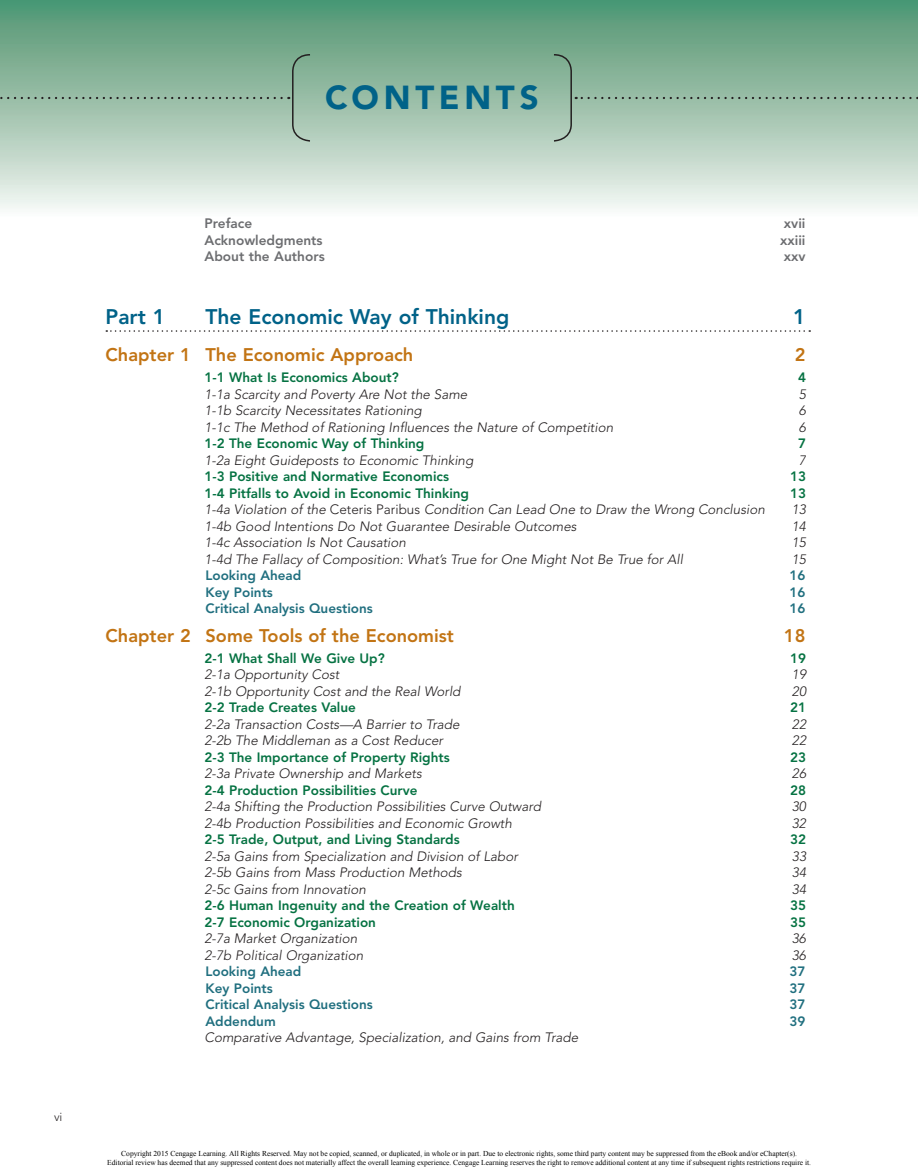
<style>
.page{position:relative;width:918px;height:1175px;background:#fff}
.page>*{position:absolute;margin:0;border:0;box-sizing:border-box;transform-origin:0 0}
.t1{font:900 33px "Avenir LT Std";letter-spacing:.14em;color:#006288}
.t2{font:800 21px "Avenir LT Std";color:#006288}
.t3{font:800 18.15px "Avenir LT Std";color:#c27414}
.t4{font:800 13.65px "Avenir LT Std";color:#6c6d70}
.t5{font:italic 300 13.5px "Avenir LT Std";color:#231f20}
.t6{font:800 13.5px "Avenir LT Std";color:#057242}
.t7{font:800 13.5px "Avenir LT Std";color:#206f7f}
.t8{font:300 12px "Avenir LT Std";color:#231f20}
.t9{font:7.5px/9px "Times New Roman";color:#000;text-align:center}
.s1{font-style:normal}
</style>
<div class="page">
<div style="left:0;top:0;width:918px;height:218px;background:linear-gradient(to bottom,#4c926d,#f7f7f4)"></div>
<svg style="left:0;top:53px;width:312px;height:89px;background:#97bca5"></svg>
<svg style="left:552px;top:53px;width:359px;height:89px;background:#97bba5"></svg>
<svg style="left:106px;top:330px;width:704px;height:2px"></svg>
<p class="t8" style="left:54px;top:1109px;width:10px">vi</p>
<p class="t1" style="left:325px;top:78px;width:215px">CONTENTS</p>
<p class="t4" style="left:205px;top:215px;width:49px">Preface</p>
<p class="t4" style="left:784px;top:215px;width:23px">xvii</p>
<p class="t4" style="left:205px;top:232px;width:120px">Acknowledgments</p>
<p class="t4" style="left:780px;top:232px;width:27px">xxiii</p>
<p class="t4" style="left:205px;top:248px;width:122px">About the Authors</p>
<p class="t4" style="left:784px;top:248px;width:23px">xxv</p>
<p class="t2" style="left:106px;top:304px;width:405px">Part 1 The Economic Way of Thinking</p>
<p class="t2" style="left:793px;top:304px;width:14px">1</p>
<p class="t3" style="left:106px;top:344px;width:309px">Chapter 1 The Economic Approach</p>
<p class="t3" style="left:795px;top:344px;width:12px">2</p>
<p class="t6" style="left:205px;top:370px;width:196px">1-1 What Is Economics About?</p>
<p class="t6" style="left:798px;top:370px;width:9px">4</p>
<p class="t5" style="left:205px;top:386px;width:264px">1-1a Scarcity and Poverty Are Not the Same</p>
<p class="t5" style="left:799px;top:386px;width:9px">5</p>
<p class="t5" style="left:205px;top:403px;width:219px">1-1b Scarcity Necessitates Rationing</p>
<p class="t5" style="left:799px;top:403px;width:9px">6</p>
<p class="t5" style="left:205px;top:419px;width:410px">1-1c The Method of Rationing Influences the Nature of Competition</p>
<p class="t5" style="left:799px;top:419px;width:9px">6</p>
<p class="t6" style="left:205px;top:436px;width:221px">1-2 The Economic Way of Thinking</p>
<p class="t6" style="left:798px;top:436px;width:9px">7</p>
<p class="t5" style="left:205px;top:452px;width:270px">1-2a Eight Guideposts to Economic Thinking</p>
<p class="t5" style="left:799px;top:452px;width:9px">7</p>
<p class="t6" style="left:205px;top:469px;width:246px">1-3 Positive and N ormative Economics</p>
<p class="t6" style="left:790px;top:469px;width:17px">13</p>
<p class="t6" style="left:205px;top:485px;width:266px">1-4 Pitfalls to Avoid in Economic Thinking</p>
<p class="t6" style="left:790px;top:485px;width:17px">13</p>
<p class="t5" style="left:205px;top:502px;width:562px">1-4a Violation of the <span class="s1">Ceteris Paribus</span> Condition Can Lead One to Draw the Wrong Conclusion</p>
<p class="t5" style="left:792px;top:502px;width:16px">13</p>
<p class="t5" style="left:205px;top:518px;width:374px">1-4b Good Intentions Do Not Guarantee Desirable Outcomes</p>
<p class="t5" style="left:792px;top:518px;width:16px">14</p>
<p class="t5" style="left:205px;top:535px;width:203px">1-4c Association Is Not Causation</p>
<p class="t5" style="left:792px;top:535px;width:16px">15</p>
<p class="t5" style="left:205px;top:551px;width:480px">1-4d The Fallacy of Composition: What’s True for One Might Not Be True for All</p>
<p class="t5" style="left:792px;top:551px;width:16px">15</p>
<p class="t7" style="left:206px;top:567px;width:97px">Looking Ahead</p>
<p class="t7" style="left:789px;top:567px;width:17px">16</p>
<p class="t7" style="left:206px;top:584px;width:69px">Key Points</p>
<p class="t7" style="left:789px;top:584px;width:17px">16</p>
<p class="t7" style="left:206px;top:600px;width:169px">Critical Analysis Questions</p>
<p class="t7" style="left:789px;top:600px;width:17px">16</p>
<p class="t3" style="left:106px;top:624px;width:350px">Chapter 2 Some Tools of the Economist</p>
<p class="t3" style="left:784px;top:624px;width:23px">18</p>
<p class="t6" style="left:205px;top:650px;width:182px">2-1 What Shall We Give Up?</p>
<p class="t6" style="left:790px;top:650px;width:17px">19</p>
<p class="t5" style="left:205px;top:666px;width:136px">2-1a Opportunity Cost</p>
<p class="t5" style="left:792px;top:666px;width:16px">19</p>
<p class="t5" style="left:205px;top:683px;width:258px">2-1b Opportunity Cost and the Real World</p>
<p class="t5" style="left:792px;top:683px;width:16px">20</p>
<p class="t6" style="left:205px;top:699px;width:153px">2-2 Trade Creates Value</p>
<p class="t6" style="left:790px;top:699px;width:17px">21</p>
<p class="t5" style="left:205px;top:716px;width:257px">2-2a Transaction Costs—A Barrier to Trade</p>
<p class="t5" style="left:792px;top:716px;width:16px">22</p>
<p class="t5" style="left:205px;top:732px;width:240px">2-2b The Middleman as a Cost Reducer</p>
<p class="t5" style="left:792px;top:732px;width:16px">22</p>
<p class="t6" style="left:205px;top:749px;width:247px">2-3 The Importance of Property Rights</p>
<p class="t6" style="left:790px;top:749px;width:17px">23</p>
<p class="t5" style="left:205px;top:765px;width:219px">2-3a Private Ownership and Markets</p>
<p class="t5" style="left:792px;top:765px;width:16px">26</p>
<p class="t6" style="left:205px;top:782px;width:214px">2-4 Production Possibilities Curve</p>
<p class="t6" style="left:790px;top:782px;width:17px">28</p>
<p class="t5" style="left:205px;top:798px;width:338px">2-4a Shifting the Production Possibilities Curve Outward</p>
<p class="t5" style="left:792px;top:798px;width:16px">30</p>
<p class="t5" style="left:205px;top:815px;width:309px">2-4b Production Possibilities and Economic Growth</p>
<p class="t5" style="left:792px;top:815px;width:16px">32</p>
<p class="t6" style="left:205px;top:831px;width:257px">2-5 Trade, Output, and Living Standards</p>
<p class="t6" style="left:790px;top:831px;width:17px">32</p>
<p class="t5" style="left:205px;top:848px;width:315px">2-5a Gains from Specialization and Division of Labor</p>
<p class="t5" style="left:792px;top:848px;width:16px">33</p>
<p class="t5" style="left:205px;top:864px;width:259px">2-5b Gains from Mass Production Methods</p>
<p class="t5" style="left:792px;top:864px;width:16px">34</p>
<p class="t5" style="left:205px;top:881px;width:163px">2-5c Gains from Innovation</p>
<p class="t5" style="left:792px;top:881px;width:16px">34</p>
<p class="t6" style="left:205px;top:897px;width:312px">2-6 H uman Ingenuity and the Creation of Wealth</p>
<p class="t6" style="left:790px;top:897px;width:17px">35</p>
<p class="t6" style="left:205px;top:914px;width:173px">2-7 Economic Organization</p>
<p class="t6" style="left:790px;top:914px;width:17px">35</p>
<p class="t5" style="left:205px;top:930px;width:154px">2-7a Market Organization</p>
<p class="t5" style="left:792px;top:930px;width:16px">36</p>
<p class="t5" style="left:205px;top:947px;width:160px">2-7b Political Organization</p>
<p class="t5" style="left:792px;top:947px;width:16px">36</p>
<p class="t7" style="left:206px;top:963px;width:97px">Looking Ahead</p>
<p class="t7" style="left:789px;top:963px;width:17px">37</p>
<p class="t7" style="left:206px;top:980px;width:69px">Key Points</p>
<p class="t7" style="left:789px;top:980px;width:17px">37</p>
<p class="t7" style="left:206px;top:996px;width:169px">Critical Analysis Questions</p>
<p class="t7" style="left:789px;top:996px;width:17px">37</p>
<p class="t7" style="left:206px;top:1013px;width:72px">Addendum</p>
<p class="t7" style="left:789px;top:1013px;width:17px">39</p>
<p class="t5" style="left:205px;top:1029px;width:375px">Comparative Advantage, Specialization, and Gains from Trade</p>
<p class="t9" style="left:107px;top:1149px;width:705px">Copyright 2015 Cengage Learning. All Rights Reserved. May not be copied, scanned, or duplicated, in whole or in part. Due to electronic rights, some third party content may be suppressed from the eBook and/or eChapter(s).<br>Editorial review has deemed that any suppressed content does not materially affect the overall learning experience. Cengage Learning reserves the right to remove additional content at any time if subsequent rights restrictions require it.</p>
</div>
